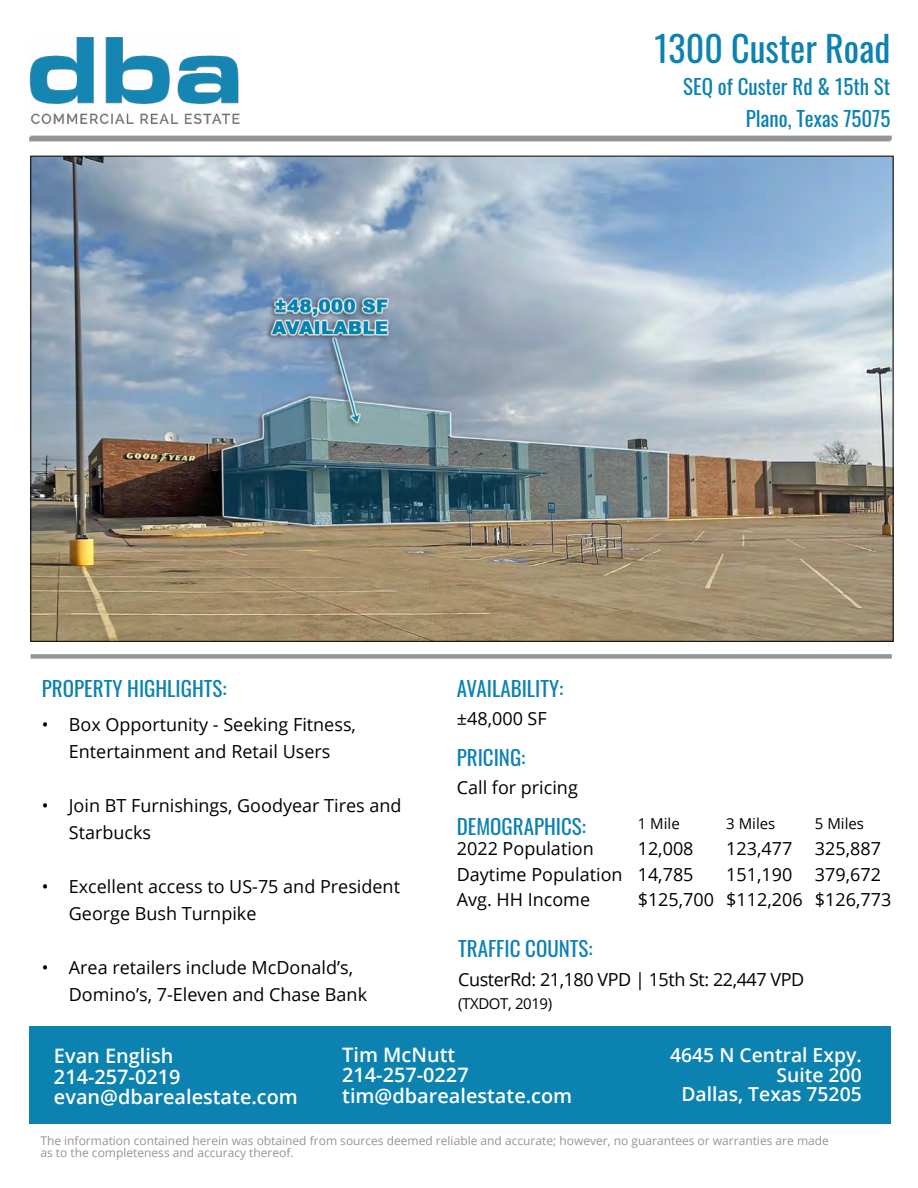
<style>
.page{position:relative;width:918px;height:1188px;background:#fff}
.page>*{position:absolute;margin:0;border:0;box-sizing:border-box;transform-origin:0 0}
.t1{font:36px "Oswald";color:#0c82b0}
.t2{font:21px/32px "Oswald";color:#0c82b0;text-align:right}
.t3{font:600 19.95px/20.7px "Open Sans";color:#fff}
.t4{font:600 19.35px/19.5px "Open Sans";color:#fff;text-align:right}
.t5{font:18px/27px "Open Sans";color:#000}
.t6{font:18px "Open Sans";letter-spacing:-.025em;color:#000}
.t7{font:15px "Open Sans";color:#000}
.t8{font:15px "Open Sans";letter-spacing:-.025em;color:#000}
.t9{font:12px/12px "Open Sans";color:#939598}
</style>
<div class="page">
<img style="left:29px;top:37px;width:211px;height:87px">
<hr style="left:29px;top:137px;width:861px;height:4px;background:#939598">
<div style="left:29px;top:1026px;width:861px;height:97px;background:#0c82b0"></div>
<hr style="left:31px;top:136px;width:861px;height:4px;background:#939598">
<img style="left:33px;top:158px;width:858px;height:482px">
<div style="left:31px;top:654px;width:861px;height:5px;background:#939598"></div>
<h1 class="t1" style="left:654px;top:17px;width:238px">1300 Custer Road</h1>
<p class="t2" style="left:683px;top:69px;width:209px">SEQ of Custer Rd &amp; 15th St<br>Plano, Texas 75075</p>
<p class="t2" style="left:42px;top:670px;width:186px">PROPERTY HIGHLIGHTS:</p>
<p class="t5" style="left:42px;top:710px;width:316px;text-align:center">• Box Opportunity - Seeking Fitness,<br>Entertainment and Retail Users</p>
<p class="t5" style="left:69px;top:791px;width:334px;text-indent:-27px">• Join BT Furnishings, Goodyear Tires and<br>Starbucks</p>
<p class="t5" style="left:69px;top:872px;width:333px;text-indent:-27px">• Excellent access to US-75 and President<br>George Bush Turnpike</p>
<p class="t5" style="left:69px;top:953px;width:300px;text-indent:-27px">• Area retailers include McDonald’s,<br>Domino’s, 7-Eleven and Chase Bank</p>
<p class="t2" style="left:457px;top:670px;width:108px">AVAILABILITY:</p>
<p class="t5" style="left:457px;top:705px;width:92px">±48,000 SF</p>
<p class="t2" style="left:457px;top:739px;width:70px">PRICING:</p>
<p class="t5" style="left:457px;top:774px;width:123px">Call for pricing</p>
<p class="t2" style="left:457px;top:809px;width:131px">DEMOGRAPHICS:</p>
<p class="t7" style="left:638px;top:813px;width:44px">1 Mile</p>
<p class="t7" style="left:726px;top:813px;width:51px">3 Miles</p>
<p class="t7" style="left:815px;top:813px;width:51px">5 Miles</p>
<p class="t5" style="left:457px;top:834px;width:139px">2022 Population</p>
<p class="t5" style="left:638px;top:834px;width:57px">12,008</p>
<p class="t5" style="left:726px;top:834px;width:156px">123,477 325,887</p>
<p class="t5" style="left:457px;top:860px;width:238px">Daytime Population 14,785</p>
<p class="t5" style="left:726px;top:860px;width:156px">151,190 379,672</p>
<p class="t5" style="left:457px;top:886px;width:135px">Avg. HH Income</p>
<p class="t5" style="left:638px;top:886px;width:255px">$125,700 $112,206 $126,773</p>
<p class="t2" style="left:458px;top:931px;width:136px">TRAFFIC COUNTS:</p>
<p class="t6" style="left:458px;top:967px;width:348px">CusterRd: 21,180 VPD | 15th St: 22,447 VPD</p>
<p class="t8" style="left:458px;top:993px;width:96px">(TXDOT, 2019)</p>
<p class="t3" style="left:54px;top:1045px;width:246px">Evan English<br>214-257-0219 evan@dbarealestate.com</p>
<p class="t3" style="left:342px;top:1044px;width:232px">Tim McNutt<br>214-257-0227 tim@dbarealestate.com</p>
<p class="t4" style="left:670px;top:1045px;width:193px">4645 N Central Expy.<br>Suite 200<br>Dallas, Texas 75205</p>
<p class="t9" style="left:40px;top:1134px;width:790px">The information contained herein was obtained from sources deemed reliable and accurate; however, no guarantees or warranties are made as to the completeness and accuracy thereof.</p>
</div>
